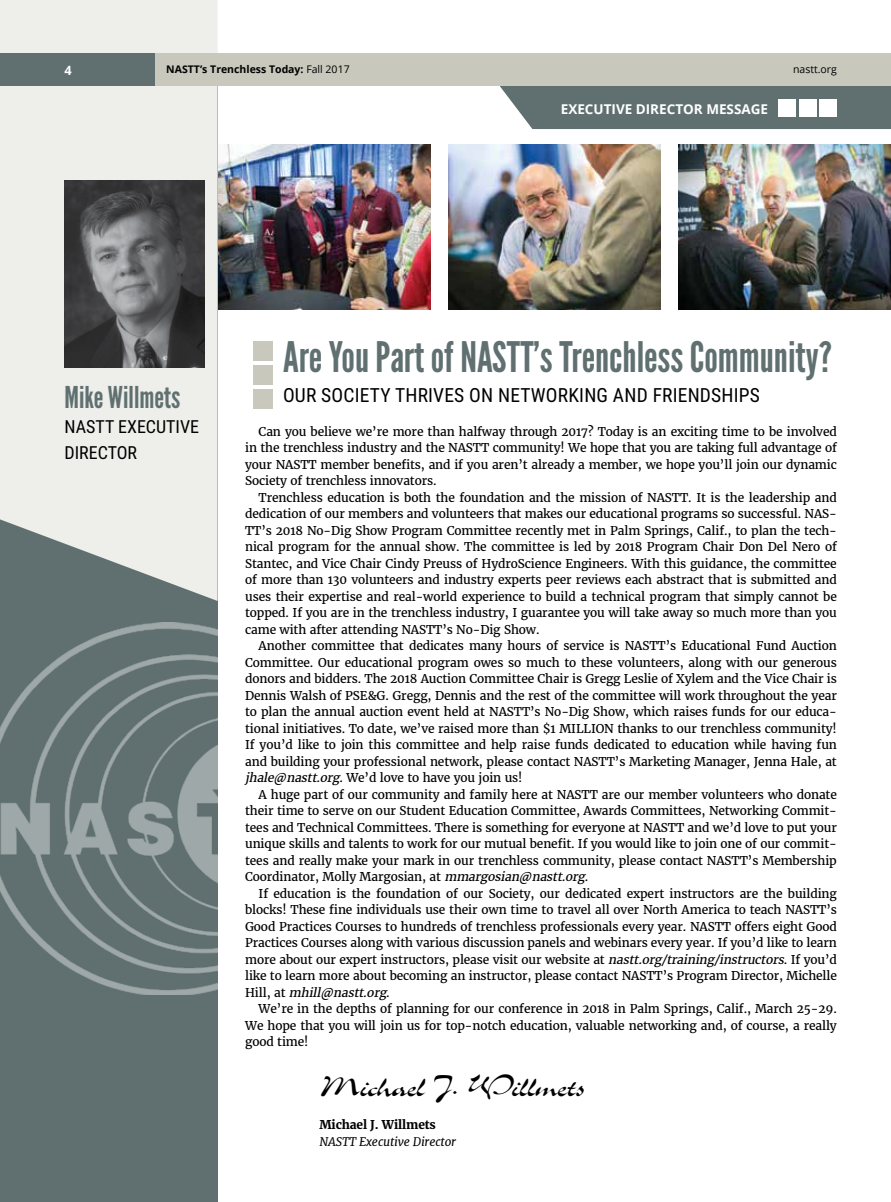
<style>
.page{position:relative;width:891px;height:1202px;background:#fff}
.page>*{position:absolute;margin:0;border:0;box-sizing:border-box;transform-origin:0 0}
.t1{font:42px "League Gothic";color:#607070}
.t2{font:33px "Slogan D";letter-spacing:-.01em;color:#000}
.t3{font:30px "League Gothic";color:#607070}
.t4{font:19.5px "Roboto Condensed";letter-spacing:.01em;color:#000}
.t5{font:18px/25.5px "Roboto Condensed";color:#000}
.t6{font:700 13.5px "Open Sans";color:#fff}
.t7{font:700 12.75px "Open Sans";color:#fff}
.t8{font:12px/16.5px "Merriweather";letter-spacing:-.01em;color:#000;text-align:justify}
.t9{font:italic 12px "Merriweather";letter-spacing:-.01em;color:#000}
.t10{font:700 12px "Merriweather";letter-spacing:-.01em;color:#000}
.t11{font:700 10.5px "Open Sans";color:#000}
.t12{font:10.5px "Open Sans";color:#000}
.s1{font-weight:400}
.s2{font-style:italic}
</style>
<div class="page">
<img style="left:218px;top:144px;width:212px;height:165px">
<div style="left:0;top:53px;width:218px;height:1149px;background:#607070"></div>
<svg style="left:0;top:0;width:218px;height:601px;background:#e0e1de"></svg>
<div style="left:500px;top:86px;width:391px;height:43px;background:#607070"></div>
<div style="left:0;top:53px;width:891px;height:33px;background:#c8c8bc"></div>
<div style="left:0;top:53px;width:154px;height:33px;background:#607070"></div>
<div style="left:778px;top:100px;width:17px;height:17px;background:#fff"></div>
<div style="left:799px;top:100px;width:17px;height:17px;background:#fff"></div>
<div style="left:820px;top:100px;width:17px;height:17px;background:#fff"></div>
<img style="left:65px;top:180px;width:139px;height:188px">
<img style="left:0;top:622px;width:218px;height:372px">
<div style="left:253px;top:341px;width:20px;height:20px;background:#c8c8bc"></div>
<div style="left:253px;top:365px;width:20px;height:20px;background:#c8c8bc"></div>
<div style="left:253px;top:389px;width:20px;height:20px;background:#c8c8bc"></div>
<img style="left:448px;top:144px;width:213px;height:165px">
<img style="left:679px;top:144px;width:212px;height:165px">
<p class="t7" style="left:64px;top:61px;width:9px">4</p>
<p class="t11" style="left:166px;top:62px;width:185px">NASTT’s Trenchless Today: <span class="s1">Fall 2017</span></p>
<p class="t12" style="left:793px;top:62px;width:45px">nastt.org</p>
<p class="t6" style="left:561px;top:99px;width:209px">EXECUTIVE DIRECTOR MESSAGE</p>
<h1 class="t1" style="left:283px;top:332px;width:551px">Are You Part of NASTT’s Trenchless Community?</h1>
<h3 class="t3" style="left:64px;top:379px;width:118px">Mike Willmets</h3>
<h3 class="t4" style="left:283px;top:381px;width:479px">OUR SOCIETY THRIVES ON NETWORKING AND FRIENDSHIPS</h3>
<h3 class="t5" style="left:64px;top:413px;width:136px">NASTT EXECUTIVE<br>DIRECTOR</h3>
<p class="t8" style="left:245px;top:423px;width:593px;text-indent:14px">Can you believe we’re more than halfway through 2017? Today is an exciting time to be involved in the trenchless industry and the NASTT community! We hope that you are taking full advantage of your NASTT member benefits, and if you aren’t already a member, we hope you’ll join our dynamic Society of trenchless innovators.</p>
<p class="t8" style="left:245px;top:489px;width:593px;text-indent:14px">Trenchless education is both the foundation and the mission of NASTT. It is the leadership and dedication of our members and volunteers that makes our educational programs so successful. NAS-TT’s 2018 No-Dig Show Program Committee recently met in Palm Springs, Calif., to plan the tech&shy;nical program for the annual show. The committee is led by 2018 Program Chair Don Del Nero of Stantec, and Vice Chair Cindy Preuss of HydroScience Engineers. With this guidance, the committee of more than 130 volunteers and industry experts peer reviews each abstract that is submitted and uses their expertise and real-world experience to build a technical program that simply cannot be topped. If you are in the trenchless industry, I guarantee you will take away so much more than you came with after attending NASTT’s No-Dig Show.</p>
<p class="t8" style="left:245px;top:638px;width:593px;text-indent:14px">Another committee that dedicates many hours of service is NASTT’s Educational Fund Auction Committee. Our educational program owes so much to these volunteers, along with our generous donors and bidders. The 2018 Auction Committee Chair is Gregg Leslie of Xylem and the Vice Chair is Dennis Walsh of PSE&amp;G. Gregg, Dennis and the rest of the committee will work throughout the year to plan the annual auction event held at NASTT’s No-Dig Show, which raises funds for our educa&shy;tional initiatives. To date, we’ve raised more than $1 MILLION thanks to our trenchless community!<br>If you’d like to join this committee and help raise funds dedicated to education while having fun and building your professional network, please contact NASTT’s Marketing Manager, Jenna Hale, at <span class="s2">jhale@nastt.org</span>. We’d love to have you join us!</p>
<p class="t8" style="left:245px;top:786px;width:593px;text-indent:14px">A huge part of our community and family here at NASTT are our member volunteers who donate their time to serve on our Student Education Committee, Awards Committees, Networking Commit&shy;tees and Technical Committees. There is something for everyone at NASTT and we’d love to put your unique skills and talents to work for our mutual benefit. If you would like to join one of our commit&shy;tees and really make your mark in our trenchless community, please contact NASTT’s Membership Coordinator, Molly Margosian, at <span class="s2">mmargosian@nastt.org</span>.</p>
<p class="t8" style="left:245px;top:885px;width:593px;text-indent:14px">If education is the foundation of our Society, our dedicated expert instructors are the building blocks! These fine individuals use their own time to travel all over North America to teach NASTT’s Good Practices Courses to hundreds of trenchless professionals every year. NASTT offers eight Good Practices Courses along with various discussion panels and webinars every year. If you’d like to learn more about our expert instructors, please visit our website at <span class="s2">nastt.org/training/instructors</span>. If you’d like to learn more about becoming an instructor, please contact NASTT’s Program Director, Michelle H i l l , a t <span class="s2">mhill@nastt.org</span>.</p>
<p class="t8" style="left:245px;top:1001px;width:593px;text-indent:14px">We’re in the depths of planning for our conference in 2018 in Palm Springs, Calif., March 25-29.<br>We hope that you will join us for top-notch education, valuable networking and, of course, a really good time!</p>
<h2 class="t2" style="left:319px;top:1068px;width:267px">Michael J. Willmets</h2>
<p class="t10" style="left:319px;top:1117px;width:118px">Michael J. Willmets</p>
<p class="t9" style="left:319px;top:1133px;width:138px">NASTT Executive Director</p>
</div>
